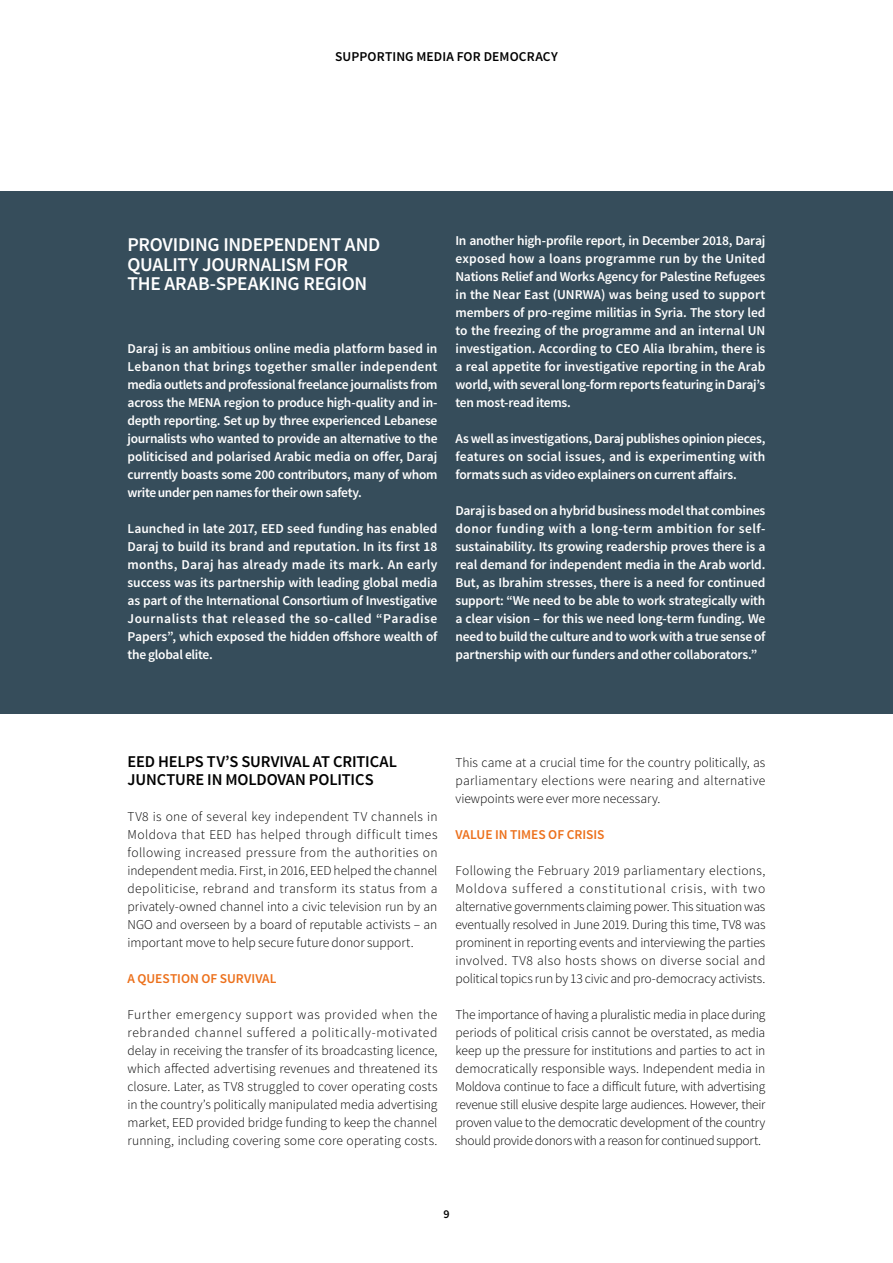
<style>
.page{position:relative;width:893px;height:1263px;background:#fff}
.page>*{position:absolute;margin:0;border:0;box-sizing:border-box;transform-origin:0 0}
.t1{font:600 19.5px/19.5px "Source Sans Pro";letter-spacing:-.015em;color:#fff}
.t2{font:600 16.5px/18px "Source Sans Pro";letter-spacing:-.01em;color:#000}
.t3{font:600 13.5px/18px "Source Sans Pro";letter-spacing:-.02em;color:#fff;text-align:justify}
.t4{font:300 13.5px/18px "Source Sans Pro";letter-spacing:-.005em;color:#000;text-align:justify}
.t5{font:600 13.5px "Source Sans Pro";color:#ec701b}
.t6{font:600 13.5px "Source Sans Pro";letter-spacing:.01em;color:#000}
.t7{font:600 12px "Source Sans Pro";color:#000}
</style>
<div class="page">
<div style="left:0;top:191px;width:893px;height:522px;background:#364d5b"></div>
<p class="t6" style="left:335px;top:48px;width:224px">SUPPORTING MEDIA FOR DEMOCRACY</p>
<h1 class="t1" style="left:128px;top:235px;width:254px">PROVIDING INDEPENDENT AND<br>QUALITY JOURNALISM FOR<br>THE ARAB-SPEAKING REGION</h1>
<p class="t3" style="left:128px;top:340px;width:311px">Daraj is an ambitious online media platform based in Lebanon that brings together smaller independent media outlets and professional freelance journalists from across the MENA region to produce high-quality and in&shy;depth reporting. Set up by three experienced Lebanese journalists who wanted to provide an alternative to the politicised and polarised Arabic media on offer, Daraj currently boasts some 200 contributors, many of whom write under pen names for their own safety.</p>
<p class="t3" style="left:128px;top:520px;width:311px">Launched in late 2017, EED seed funding has enabled Daraj to build its brand and reputation. In its first 18 months, Daraj has already made its mark. An early success was its partnership with leading global media as part of the International Consortium of Investigative Journalists that released the so-called “Paradise Papers”, which exposed the hidden offshore wealth of the global elite.</p>
<p class="t3" style="left:455px;top:232px;width:311px">In another high-profile report, in December 2018, Daraj exposed how a loans programme run by the United Nations Relief and Works Agency for Palestine Refugees in the Near East (UNRWA) was being used to support members of pro-regime militias in Syria. The story led to the freezing of the programme and an internal UN investigation. According to CEO Alia Ibrahim, there is a real appetite for investigative reporting in the Arab world, with several long-form reports featuring in Daraj’s ten most-read items.</p>
<p class="t3" style="left:455px;top:430px;width:311px">As well as investigations, Daraj publishes opinion pieces, features on social issues, and is experimenting with formats such as video explainers on current affairs.</p>
<p class="t3" style="left:455px;top:502px;width:311px">Daraj is based on a hybrid business model that combines donor funding with a long-term ambition for self&shy;sustainability. Its growing readership proves there is a real demand for independent media in the Arab world.<br>But, as Ibrahim stresses, there is a need for continued support: “We need to be able to work strategically with a clear vision – for this we need long-term funding. We need to build the culture and to work with a true sense of partnership with our funders and other collaborators.”</p>
<p class="t2" style="left:128px;top:753px;width:271px">EED HELPS TV’S SURVIVAL AT CRITICAL<br>JUNCTURE IN MOLDOVAN POLITICS</p>
<p class="t4" style="left:128px;top:808px;width:311px">TV8 is one of several key independent TV channels in Moldova that EED has helped through difficult times following increased pressure from the authorities on independent media. First, in 2016, EED helped the channel depoliticise, rebrand and transform its status from a privately-owned channel into a civic television run by an NGO and overseen by a board of reputable activists – an important move to help secure future donor support.</p>
<p class="t5" style="left:128px;top:970px;width:151px">A QUESTION OF SURVIVAL</p>
<p class="t4" style="left:128px;top:1006px;width:311px">Further emergency support was provided when the rebranded channel suffered a politically-motivated delay in receiving the transfer of its broadcasting licence, which affected advertising revenues and threatened its closure. Later, as TV8 struggled to cover operating costs in the country’s politically manipulated media advertising market, EED provided bridge funding to keep the channel running, including covering some core operating costs.</p>
<p class="t4" style="left:455px;top:754px;width:311px">This came at a crucial time for the country politically, as parliamentary elections were nearing and alternative viewpoints were ever more necessary.</p>
<p class="t5" style="left:455px;top:826px;width:150px">VALUE IN TIMES OF CRISIS</p>
<p class="t4" style="left:455px;top:862px;width:311px">Following the February 2019 parliamentary elections, Moldova suffered a constitutional crisis, with two alternative governments claiming power. This situation was eventually resolved in June 2019. During this time, TV8 was prominent in reporting events and interviewing the parties involved. TV8 also hosts shows on diverse social and political topics run by 13 civic and pro-democracy activists.</p>
<p class="t4" style="left:455px;top:1006px;width:311px">The importance of having a pluralistic media in place during periods of political crisis cannot be overstated, as media keep up the pressure for institutions and parties to act in democratically responsible ways. Independent media in Moldova continue to face a difficult future, with advertising revenue still elusive despite large audiences. However, their proven value to the democratic development of the country should provide donors with a reason for continued support.</p>
<p class="t7" style="left:443px;top:1206px;width:8px">9</p>
</div>
